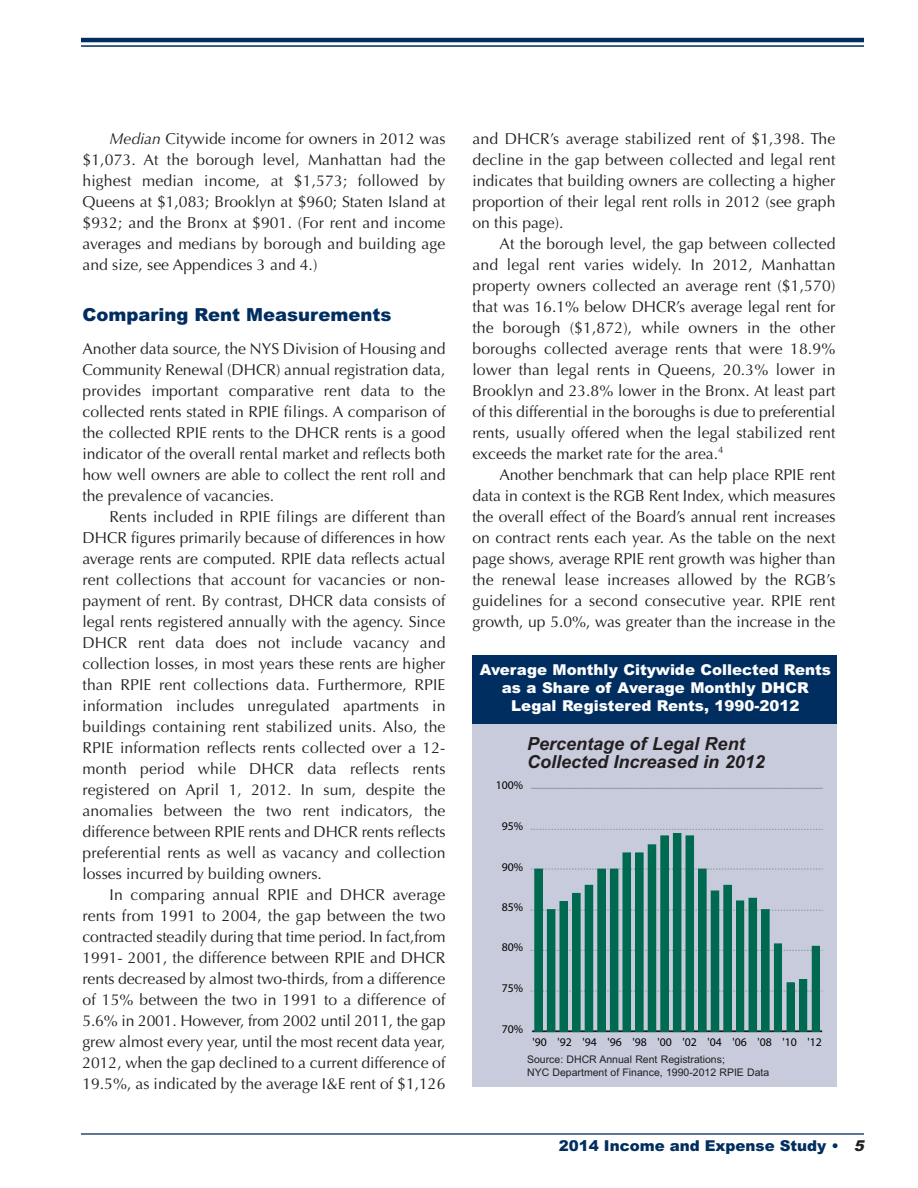
<style>
.page{position:relative;width:918px;height:1188px;background:#fff}
.page>*{position:absolute;margin:0;border:0;box-sizing:border-box;transform-origin:0 0}
.t1{font:italic 700 18px/18px "Arial";color:#231f20}
.t2{font:900 18px "Arial";color:#002e60}
.t3{font:15.75px/21px "Optima";color:#231f20;text-align:justify}
.t4{font:900 15px/18px "Arial";color:#fff;text-align:center}
.t5{font:900 15px "Arial";color:#002e60}
.t6{font:11.7px "Myriad";color:#030202}
.t7{font:10.5px/13.5px "Arial";color:#231f20}
.s1{font-style:italic}
.s2{font-style:italic;color:#231f20}
</style>
<div class="page">
<div style="left:472px;top:705px;width:365px;height:382px;background:#c7cbdc"></div>
<svg style="left:531px;top:829px;width:292px;height:1px"></svg>
<svg style="left:531px;top:869px;width:292px;height:1px"></svg>
<svg style="left:531px;top:910px;width:292px;height:1px"></svg>
<svg style="left:531px;top:991px;width:292px;height:1px"></svg>
<svg style="left:531px;top:950px;width:292px;height:1px"></svg>
<hr style="left:532px;top:1031px;width:290px;height:1px;background:#201a1a">
<svg style="left:531px;top:788px;width:292px;height:1px"></svg>
<div style="left:535px;top:869px;width:7px;height:162px;background:#006a51"></div>
<div style="left:534px;top:869px;width:9px;height:163px;border:1px solid #006a51"></div>
<div style="left:548px;top:910px;width:7px;height:121px;background:#006a51"></div>
<div style="left:547px;top:909px;width:8px;height:123px;border:1px solid #006a51"></div>
<div style="left:560px;top:902px;width:7px;height:129px;background:#006a51"></div>
<div style="left:559px;top:901px;width:9px;height:131px;border:1px solid #006a51"></div>
<div style="left:573px;top:894px;width:7px;height:137px;background:#006a51"></div>
<div style="left:572px;top:893px;width:9px;height:139px;border:1px solid #006a51"></div>
<div style="left:585px;top:886px;width:7px;height:145px;background:#006a51"></div>
<div style="left:585px;top:885px;width:8px;height:147px;border:1px solid #006a51"></div>
<div style="left:598px;top:869px;width:7px;height:162px;background:#006a51"></div>
<div style="left:597px;top:869px;width:9px;height:163px;border:1px solid #006a51"></div>
<div style="left:611px;top:869px;width:7px;height:162px;background:#006a51"></div>
<div style="left:610px;top:869px;width:8px;height:163px;border:1px solid #006a51"></div>
<div style="left:623px;top:853px;width:7px;height:178px;background:#006a51"></div>
<div style="left:623px;top:852px;width:8px;height:180px;border:1px solid #006a51"></div>
<div style="left:636px;top:853px;width:7px;height:178px;background:#006a51"></div>
<div style="left:635px;top:852px;width:9px;height:180px;border:1px solid #006a51"></div>
<div style="left:648px;top:845px;width:7px;height:186px;background:#006a51"></div>
<div style="left:648px;top:844px;width:8px;height:188px;border:1px solid #006a51"></div>
<div style="left:661px;top:836px;width:7px;height:195px;background:#006a51"></div>
<div style="left:660px;top:835px;width:9px;height:197px;border:1px solid #006a51"></div>
<div style="left:674px;top:834px;width:7px;height:197px;background:#006a51"></div>
<div style="left:673px;top:833px;width:8px;height:199px;border:1px solid #006a51"></div>
<div style="left:686px;top:836px;width:7px;height:195px;background:#006a51"></div>
<div style="left:686px;top:835px;width:8px;height:197px;border:1px solid #006a51"></div>
<div style="left:699px;top:869px;width:7px;height:162px;background:#006a51"></div>
<div style="left:698px;top:869px;width:9px;height:163px;border:1px solid #006a51"></div>
<div style="left:711px;top:891px;width:8px;height:140px;background:#006a51"></div>
<div style="left:724px;top:886px;width:7px;height:145px;background:#006a51"></div>
<div style="left:723px;top:885px;width:9px;height:147px;border:1px solid #006a51"></div>
<div style="left:737px;top:901px;width:7px;height:130px;background:#006a51"></div>
<div style="left:736px;top:901px;width:8px;height:131px;border:1px solid #006a51"></div>
<div style="left:749px;top:899px;width:7px;height:132px;background:#006a51"></div>
<div style="left:749px;top:898px;width:8px;height:134px;border:1px solid #006a51"></div>
<div style="left:762px;top:910px;width:7px;height:121px;background:#006a51"></div>
<div style="left:761px;top:909px;width:9px;height:123px;border:1px solid #006a51"></div>
<div style="left:774px;top:944px;width:8px;height:87px;background:#006a51"></div>
<div style="left:787px;top:983px;width:7px;height:48px;background:#006a51"></div>
<div style="left:800px;top:980px;width:7px;height:51px;background:#006a51"></div>
<div style="left:799px;top:979px;width:8px;height:53px;border:1px solid #006a51"></div>
<div style="left:812px;top:946px;width:7px;height:85px;background:#006a51"></div>
<div style="left:812px;top:946px;width:8px;height:86px;border:1px solid #006a51"></div>
<div style="left:472px;top:655px;width:365px;height:69px;background:#002e60"></div>
<hr style="left:81px;top:38px;width:783px;height:4px;background:#002e60">
<hr style="left:81px;top:45px;width:783px;height:2px;background:#002e60">
<hr style="left:81px;top:1133px;width:783px;height:2px;background:#2a4875">
<p class="t3" style="left:82px;top:129px;width:365px;text-indent:27px"><span class="s1">Median</span> Citywide income for owners in 2012 was $1,073. At the borough level, Manhattan had the highest median income, at $1,573; followed by Queens at $1,083; Brooklyn at $960; Staten Island at $932; and the Bronx at $901. (For rent and income averages and medians by borough and building age and size, see Appendices 3 and 4.)</p>
<p class="t2" style="left:82px;top:305px;width:310px">Comparing Rent Measurements</p>
<p class="t3" style="left:82px;top:339px;width:365px">Another data source, the NYS Division of Housing and Community Renewal (DHCR) annual registration data, provides important comparative rent data to the collected rents stated in RPIE filings. A comparison of the collected RPIE rents to the DHCR rents is a good indicator of the overall rental market and reflects both how well owners are able to collect the rent roll and the prevalence of vacancies.</p>
<p class="t3" style="left:83px;top:507px;width:365px;text-indent:27px">Rents included in RPIE filings are different than DHCR figures primarily because of differences in how average rents are computed. RPIE data reflects actual rent collections that account for vacancies or non&shy;payment of rent. By contrast, DHCR data consists of legal rents registered annually with the agency. Since DHCR rent data does not include vacancy and collection losses, in most years these rents are higher than RPIE rent collections data. Furthermore, RPIE information includes unregulated apartments in buildings containing rent stabilized units. Also, the RPIE information reflects rents collected over a 12- month period while DHCR data reflects rents registered on April 1, 2012. In sum, despite the anomalies between the two rent indicators, the difference between RPIE rents and DHCR rents reflects preferential rents as well as vacancy and collection losses incurred by building owners.</p>
<p class="t3" style="left:82px;top:885px;width:365px;text-indent:27px">In comparing annual RPIE and DHCR average rents from 1991 to 2004, the gap between the two contracted steadily during that time period. In fact,from 1991- 2001, the difference between RPIE and DHCR rents decreased by almost two-thirds, from a difference of 15% between the two in 1991 to a difference of 5.6% in 2001. However, from 2002 until 2011, the gap grew almost every year, until the most recent data year, 2012, when the gap declined to a current difference of 19.5%, as indicated by the average I&amp;E rent of $1,126</p>
<p class="t3" style="left:472px;top:129px;width:365px">and DHCR’s average stabilized rent of $1,398. The decline in the gap between collected and legal rent indicates that building owners are collecting a higher proportion of their legal rent rolls in 2012 (see graph on this page).</p>
<p class="t3" style="left:472px;top:234px;width:365px;text-indent:27px">At the borough level, the gap between collected and legal rent varies widely. In 2012, Manhattan property owners collected an average rent ($1,570) that was 16.1% below DHCR’s average legal rent for the borough ($1,872), while owners in the other boroughs collected average rents that were 18.9% lower than legal rents in Queens, 20.3% lower in Brooklyn and 23.8% lower in the Bronx. At least part of this differential in the boroughs is due to preferential rents, usually offered when the legal stabilized rent exceeds the market rate for the area.<sup>4</sup></p>
<p class="t3" style="left:472px;top:465px;width:365px;text-indent:27px">Another benchmark that can help place RPIE rent data in context is the RGB Rent Index, which measures the overall effect of the Board’s annual rent increases on contract rents each year. As the table on the next page shows, average RPIE rent growth was higher than the renewal lease increases allowed by the RGB’s guidelines for a second consecutive year. RPIE rent growth, up 5.0%, was greater than the increase in the</p>
<p class="t4" style="left:480px;top:660px;width:353px">Average Monthly Citywide Collected Rents as a Share of Average Monthly DHCR<br>Legal Registered Rents, 1990-2012</p>
<p class="t1" style="left:527px;top:735px;width:239px">Percentage of Legal Rent<br>Collected Increased in 2012</p>
<p class="t6" style="left:496px;top:781px;width:29px">100%</p>
<p class="t6" style="left:502px;top:822px;width:23px">95%</p>
<p class="t6" style="left:502px;top:862px;width:23px">90%</p>
<p class="t6" style="left:502px;top:903px;width:23px">85%</p>
<p class="t6" style="left:502px;top:943px;width:23px">80%</p>
<p class="t6" style="left:502px;top:984px;width:23px">75%</p>
<p class="t6" style="left:502px;top:1024px;width:23px">70%</p>
<p class="t6" style="left:583px;top:1038px;width:41px">'94 '96</p>
<p class="t6" style="left:658px;top:1038px;width:116px">'00 '02 '04 '06 '08</p>
<p class="t6" style="left:808px;top:1038px;width:16px">'12</p>
<p class="t7" style="left:527px;top:1052px;width:244px">Source: DHCR Annual Rent Registrations;<br>NYC Department of Finance, 1990-2012 RPIE Data</p>
<p class="t6" style="left:533px;top:1038px;width:41px">'90 '92</p>
<p class="t6" style="left:633px;top:1038px;width:16px">'98</p>
<p class="t6" style="left:783px;top:1038px;width:16px">'10</p>
<p class="t5" style="left:559px;top:1137px;width:310px">2014 Income and Expense Study • <span class="s2">5</span></p>
</div>
